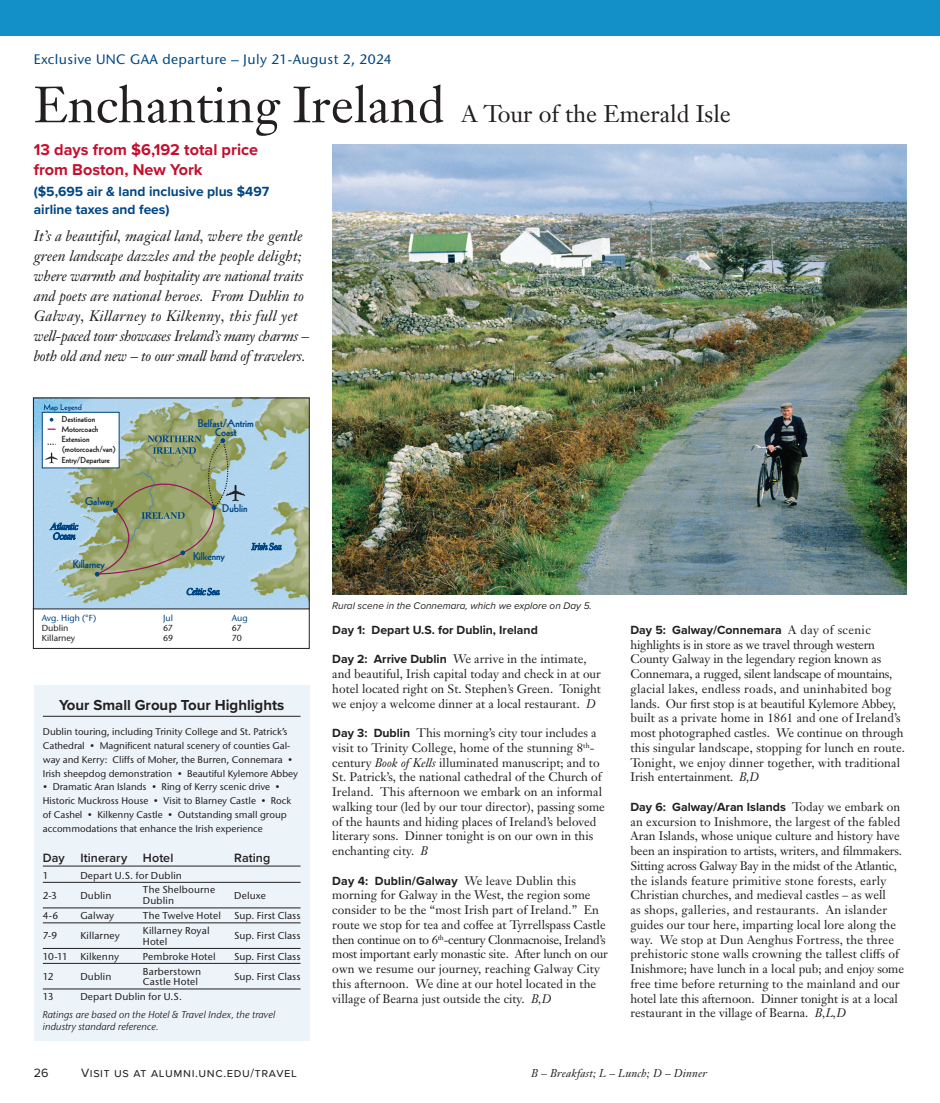
<style>
.page{position:relative;width:940px;height:1103px;background:#fff}
.page>*{position:absolute;margin:0;border:0;box-sizing:border-box;transform-origin:0 0}
.t1{font:50px "Janson Text LT Pro";color:#231f20}
.t2{font:23.75px "Janson Text LT Pro";color:#231f20}
.t3{font:700 16.25px/20px "Proxima Nova";color:#c3102f}
.t4{font:italic 15px/20px "Janson Text LT Pro";color:#231f20}
.t5{font:700 15px "Proxima Nova";color:#231f20}
.t6{font:700 13.75px/17.5px "Proxima Nova";color:#004684}
.t7{font:500 13.75px "Stone Sans ITC Std";letter-spacing:.03em;color:#004684}
.t8{font:12.5px "Proxima Nova";letter-spacing:.05em;color:#231f20}
.t9{font:600 12.5px "Proxima Nova";letter-spacing:.005em;color:#231f20}
.t10{font:12.25px/14.8px "Janson Text LT Pro";color:#231f20}
.t11{font:700 12.25px "Proxima Nova";color:#231f20}
.t12{font:italic 11.25px "Janson Text LT Pro";letter-spacing:.015em;color:#231f20}
.t13{font:800 10.88px/9.6px "Kabel LT Pro";color:#004684;text-align:center}
.t14{font:500 10px "Stone Sans ITC Std";letter-spacing:.01em;color:#231f20}
.t15{font:italic 10px/11.2px "Stone Sans IIITC Pro";letter-spacing:.01em;color:#231f20}
.t16{font:italic 10px "Proxima Nova";color:#231f20}
.t17{font:500 9.62px/13.8px "Stone Sans ITC Std";color:#231f20}
.t18{font:500 8.75px "Stone Sans ITC Std";color:#231f20}
.t19{font:500 8.75px "Stone Sans ITC Std";color:#004684}
.t20{font:800 8.5px/10.1px "Kabel LT Pro";color:#231f20}
.s1{font-family:"Proxima Nova";font-weight:700}
.s2{font-style:italic}
</style>
<div class="page">
<div style="left:0;top:0;width:939px;height:36px;background:#1490c8"></div>
<img style="left:332px;top:145px;width:574px;height:449px">
<img style="left:35px;top:400px;width:272px;height:207px">
<svg style="left:187px;top:587px;width:33px;height:8px"></svg>
<svg style="left:50px;top:522px;width:28px;height:18px"></svg>
<svg style="left:251px;top:542px;width:30px;height:8px"></svg>
<svg style="left:44px;top:404px;width:37px;height:7px"></svg>
<div style="left:42px;top:412px;width:77px;height:56px;background:#fff;border:1px solid #004684"></div>
<svg style="left:48px;top:428px;width:7px;height:2px"></svg>
<svg style="left:45px;top:452px;width:13px;height:11px"></svg>
<svg style="left:95px;top:435px;width:150px;height:141px;background:#9caa87"></svg>
<div style="left:34px;top:685px;width:275px;height:355px;background:#edf4f9"></div>
<hr style="left:43px;top:716px;width:257px;height:1px;background:#231f20">
<hr style="left:43px;top:865px;width:257px;height:1px;background:#231f20">
<hr style="left:43px;top:882px;width:257px;height:1px;background:#231f20">
<hr style="left:43px;top:907px;width:257px;height:1px;background:#231f20">
<hr style="left:43px;top:922px;width:257px;height:1px;background:#231f20">
<hr style="left:43px;top:948px;width:257px;height:1px;background:#231f20">
<hr style="left:43px;top:963px;width:257px;height:1px;background:#231f20">
<hr style="left:43px;top:988px;width:257px;height:1px;background:#231f20">
<p class="t7" style="left:34px;top:50px;width:359px">Exclusive UNC GAA departure – July 21-August 2, 2024</p>
<p class="t1" style="left:34px;top:73px;width:412px">Enchanting Ireland</p>
<p class="t3" style="left:34px;top:139px;width:226px">13 days from $6,192 total price from Boston, New York</p>
<p class="t6" style="left:34px;top:183px;width:237px">($5,695 air &amp; land inclusive plus $497 airline taxes and fees)</p>
<p class="t4" style="left:34px;top:226px;width:276px">It’s a beautiful, magical land, where the gentle green landscape dazzles and the people delight; where warmth and hospitality are national traits and poets are national heroes. From Dublin to Galway, Killarney to Kilkenny, this full yet well-paced tour showcases Ireland’s many charms – both old and new – to our small band of travelers.</p>
<p class="t2" style="left:461px;top:99px;width:271px">A Tour of the Emerald Isle</p>
<p class="t20" style="left:62px;top:414px;width:55px">Destination<br>Motorcoach<br>Extension (motorcoach/van)<br>Entry/Departure</p>
<p class="t13" style="left:85px;top:496px;width:31px">Galway</p>
<p class="t13" style="left:73px;top:559px;width:34px">Killarney</p>
<p class="t13" style="left:198px;top:418px;width:58px">Belfast/Antrim<br>Coast</p>
<p class="t13" style="left:222px;top:503px;width:27px">Dublin</p>
<p class="t13" style="left:193px;top:551px;width:34px">Kilkenny</p>
<p class="t19" style="left:42px;top:613px;width:56px">Avg. High (°F)</p>
<p class="t19" style="left:163px;top:613px;width:11px">Jul</p>
<p class="t19" style="left:232px;top:613px;width:17px">Aug</p>
<p class="t18" style="left:42px;top:623px;width:28px">Dublin</p>
<p class="t18" style="left:163px;top:623px;width:11px">67</p>
<p class="t18" style="left:232px;top:623px;width:11px">67</p>
<p class="t18" style="left:42px;top:633px;width:35px">Killarney</p>
<p class="t18" style="left:163px;top:633px;width:12px">69</p>
<p class="t18" style="left:232px;top:633px;width:12px">70</p>
<p class="t5" style="left:59px;top:694px;width:227px">Your Small Group Tour Highlights</p>
<p class="t17" style="left:43px;top:725px;width:256px">Dublin touring, including Trinity College and St. Patrick’s Cathedral • Magnificent natural scenery of counties Gal&shy;way and Kerry: Cliffs of Moher, the Burren, Connemara • Irish sheepdog demonstration • Beautiful Kylemore Abbey</p>
<p class="t17" style="left:43px;top:780px;width:250px">• Dramatic Aran Islands • Ring of Kerry scenic drive • Historic Muckross House • Visit to Blarney Castle • Rock of Cashel • Kilkenny Castle • Outstanding small group accommodations that enhance the Irish experience</p>
<p class="t9" style="left:43px;top:848px;width:23px">Day</p>
<p class="t9" style="left:80px;top:848px;width:94px">Itinerary Hotel</p>
<p class="t9" style="left:234px;top:848px;width:38px">Rating</p>
<p class="t14" style="left:43px;top:869px;width:7px">1</p>
<p class="t14" style="left:80px;top:869px;width:103px">Depart U.S. for Dublin</p>
<p class="t14" style="left:43px;top:888px;width:16px">2-3</p>
<p class="t14" style="left:80px;top:888px;width:33px">Dublin</p>
<p class="t14" style="left:143px;top:883px;width:74px">The Shelbourne</p>
<p class="t14" style="left:234px;top:888px;width:33px">Deluxe</p>
<p class="t14" style="left:143px;top:894px;width:33px">Dublin</p>
<p class="t14" style="left:43px;top:909px;width:17px">4-6</p>
<p class="t14" style="left:80px;top:909px;width:35px">Galway</p>
<p class="t14" style="left:143px;top:909px;width:80px">The Twelve Hotel</p>
<p class="t14" style="left:234px;top:909px;width:68px">Sup. First Class</p>
<p class="t14" style="left:43px;top:929px;width:16px">7-9</p>
<p class="t14" style="left:80px;top:929px;width:41px">Killarney</p>
<p class="t14" style="left:143px;top:924px;width:68px">Killarney Royal</p>
<p class="t14" style="left:234px;top:929px;width:68px">Sup. First Class</p>
<p class="t14" style="left:143px;top:935px;width:26px">Hotel</p>
<p class="t14" style="left:43px;top:950px;width:78px">10-11 Kilkenny</p>
<p class="t14" style="left:143px;top:950px;width:74px">Pembroke Hotel</p>
<p class="t14" style="left:234px;top:950px;width:68px">Sup. First Class</p>
<p class="t14" style="left:43px;top:969px;width:12px">12</p>
<p class="t14" style="left:80px;top:969px;width:33px">Dublin</p>
<p class="t14" style="left:143px;top:964px;width:60px">Barberstown</p>
<p class="t14" style="left:234px;top:969px;width:68px">Sup. First Class</p>
<p class="t14" style="left:143px;top:975px;width:57px">Castle Hotel</p>
<p class="t14" style="left:43px;top:990px;width:12px">13</p>
<p class="t14" style="left:80px;top:990px;width:103px">Depart Dublin for U.S.</p>
<p class="t15" style="left:43px;top:1009px;width:234px">Ratings are based on the Hotel &amp; Travel Index, the travel industry standard reference.</p>
<p class="t16" style="left:332px;top:598px;width:261px">Rural scene in the Connemara, which we explore on Day 5.</p>
<p class="t11" style="left:332px;top:620px;width:207px">Day 1: Depart U.S. for Dublin, Ireland</p>
<p class="t10" style="left:332px;top:651px;width:270px"><span class="s1">Day 2: Arrive Dublin</span> We arrive in the intimate, and beautiful, Irish capital today and check in at our hotel located right on St. Stephen’s Green. Tonight we enjoy a welcome dinner at a local restaurant. <span class="s2">D</span></p>
<p class="t10" style="left:332px;top:725px;width:274px"><span class="s1">Day 3: Dublin</span> This morning’s city tour includes a visit to Trinity College, home of the stunning 8<sup>th&shy;</sup>century <span class="s2">Book of Kells</span> illuminated manuscript; and to St. Patrick’s, the national cathedral of the Church of Ireland. This afternoon we embark on an informal walking tour (led by our tour director), passing some of the haunts and hiding places of Ireland’s beloved literary sons. Dinner tonight is on our own in this enchanting city. <span class="s2">B</span></p>
<p class="t10" style="left:332px;top:873px;width:277px"><span class="s1">Day 4: Dublin/Galway</span> We leave Dublin this morning for Galway in the West, the region some consider to be the “most Irish part of Ireland.” En route we stop for tea and coffee at Tyrrellspass Castle then continue on to 6<sup>th</sup>-century Clonmacnoise, Ireland’s most important early monastic site. After lunch on our own we resume our journey, reaching Galway City this afternoon. We dine at our hotel located in the village of Bearna just outside the city. <span class="s2">B,D</span></p>
<p class="t10" style="left:630px;top:622px;width:276px"><span class="s1">Day 5: Galway/Connemara</span> A day of scenic highlights is in store as we travel through western County Galway in the legendary region known as Connemara, a rugged, silent landscape of mountains, glacial lakes, endless roads, and uninhabited bog lands. Our first stop is at beautiful Kylemore Abbey, built as a private home in 1861 and one of Ireland’s most photographed castles. We continue on through this singular landscape, stopping for lunch en route.<br>Tonight, we enjoy dinner together, with traditional Irish entertainment. <span class="s2">B,D</span></p>
<p class="t10" style="left:630px;top:799px;width:275px"><span class="s1">Day 6: Galway/Aran Islands</span> Today we embark on an excursion to Inishmore, the largest of the fabled Aran Islands, whose unique culture and history have been an inspiration to artists, writers, and filmmakers.<br>Sitting across Galway Bay in the midst of the Atlantic, the islands feature primitive stone forests, early Christian churches, and medieval castles – as well<br>as shops, galleries, and restaurants. An islander guides our tour here, imparting local lore along the way. We stop at Dun Aenghus Fortress, the three prehistoric stone walls crowning the tallest cliffs of Inishmore; have lunch in a local pub; and enjoy some free time before returning to the mainland and our hotel late this afternoon. Dinner tonight is at a local restaurant in the village of Bearna. <span class="s2">B,L,D</span></p>
<p class="t8" style="left:34px;top:1063px;width:16px">26</p>
<p class="t8" style="left:81px;top:1063px;width:217px">Visit us at alumni.unc.edu/travel</p>
<p class="t12" style="left:531px;top:1065px;width:177px">B – Breakfast; L – Lunch; D – Dinner</p>
</div>
